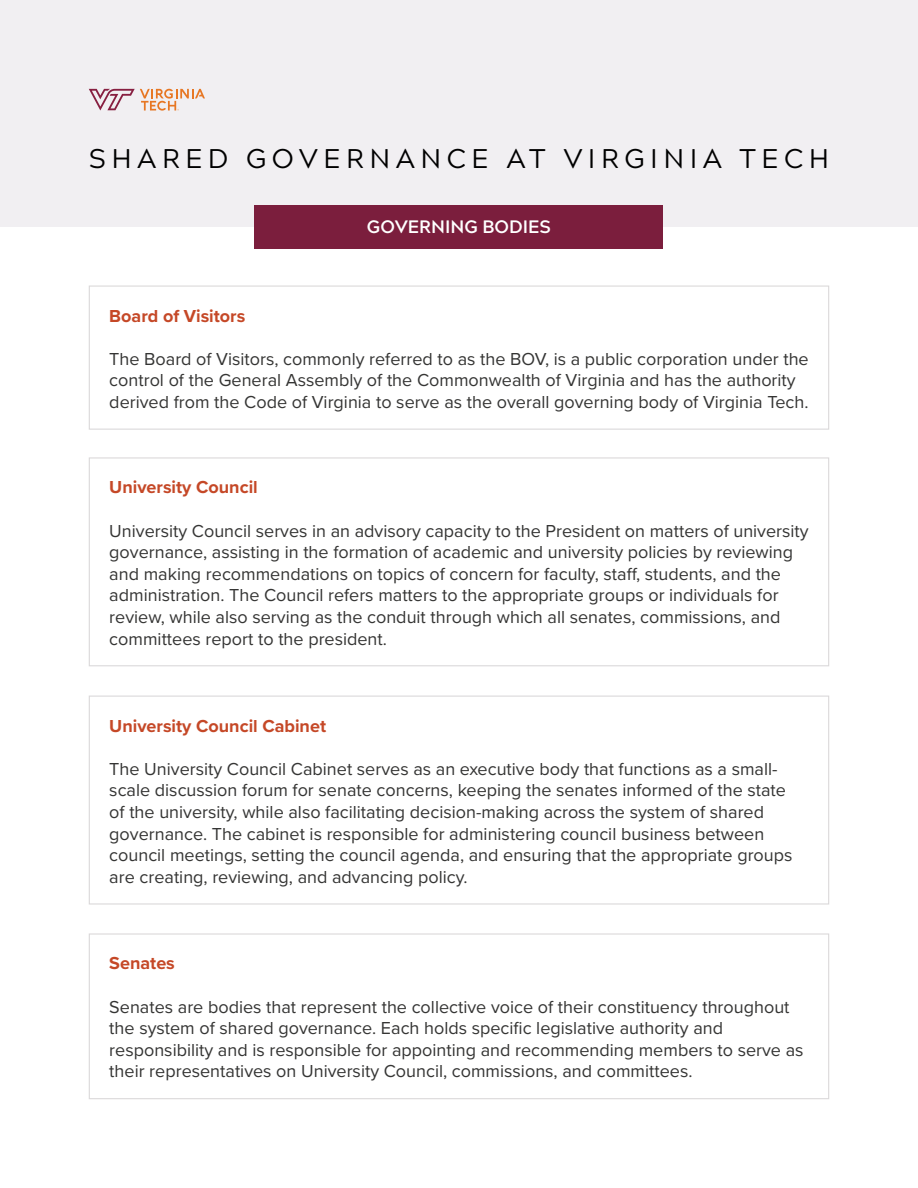
<style>
.page{position:relative;width:918px;height:1188px;background:#fff}
.page>*{position:absolute;margin:0;border:0;box-sizing:border-box;transform-origin:0 0}
.t1{font:27px "Acherus Grotesque";letter-spacing:.2em;color:#000}
.t2{font:18px/21.6px "Proxima Nova";color:#353534}
.t3{font:700 18px "Proxima Nova";color:#c54827}
.t4{font:700 18px "Acherus Grotesque";color:#fff}
</style>
<div class="page">
<div style="left:0;top:0;width:918px;height:227px;background:#f1eff2"></div>
<div style="left:89px;top:933px;width:740px;height:166px;border:1px solid #dbd9da"></div>
<div style="left:89px;top:696px;width:740px;height:209px;border:1px solid #dbd9da"></div>
<div style="left:89px;top:457px;width:740px;height:209px;border:1px solid #dbd9da"></div>
<div style="left:89px;top:286px;width:740px;height:144px;border:1px solid #dbd9da"></div>
<div style="left:255px;top:205px;width:408px;height:44px;background:#7b1e3d"></div>
<svg style="left:89px;top:89px;width:116px;height:22px"></svg>
<h1 class="t1" style="left:89px;top:136px;width:742px">SHARED GOVERNANCE AT VIRGINIA TECH</h1>
<p class="t4" style="left:367px;top:212px;width:186px">GOVERNING BODIES</p>
<p class="t3" style="left:109px;top:302px;width:137px">Board of Visitors</p>
<p class="t2" style="left:109px;top:347px;width:701px">The Board of Visitors, commonly referred to as the BOV, is a public corporation under the control of the General Assembly of the Commonwealth of Virginia and has the authority derived from the Code of Virginia to serve as the overall governing body of Virginia Tech.</p>
<p class="t3" style="left:109px;top:474px;width:150px">University Council</p>
<p class="t2" style="left:109px;top:519px;width:701px">University Council serves in an advisory capacity to the President on matters of university governance, assisting in the formation of academic and university policies by reviewing and making recommendations on topics of concern for faculty, staff, students, and the administration. The Council refers matters to the appropriate groups or individuals for review, while also serving as the conduit through which all senates, commissions, and committees report to the president.</p>
<p class="t3" style="left:109px;top:712px;width:218px">University Council Cabinet</p>
<p class="t2" style="left:109px;top:757px;width:685px">The University Council Cabinet serves as an executive body that functions as a small&shy;scale discussion forum for senate concerns, keeping the senates informed of the state of the university, while also facilitating decision-making across the system of shared governance. The cabinet is responsible for administering council business between council meetings, setting the council agenda, and ensuring that the appropriate groups are creating, reviewing, and advancing policy.</p>
<p class="t3" style="left:109px;top:950px;width:67px">Senates</p>
<p class="t2" style="left:109px;top:995px;width:696px">Senates are bodies that represent the collective voice of their constituency throughout the system of shared governance. Each holds specific legislative authority and responsibility and is responsible for appointing and recommending members to serve as their representatives on University Council, commissions, and committees.</p>
</div>
